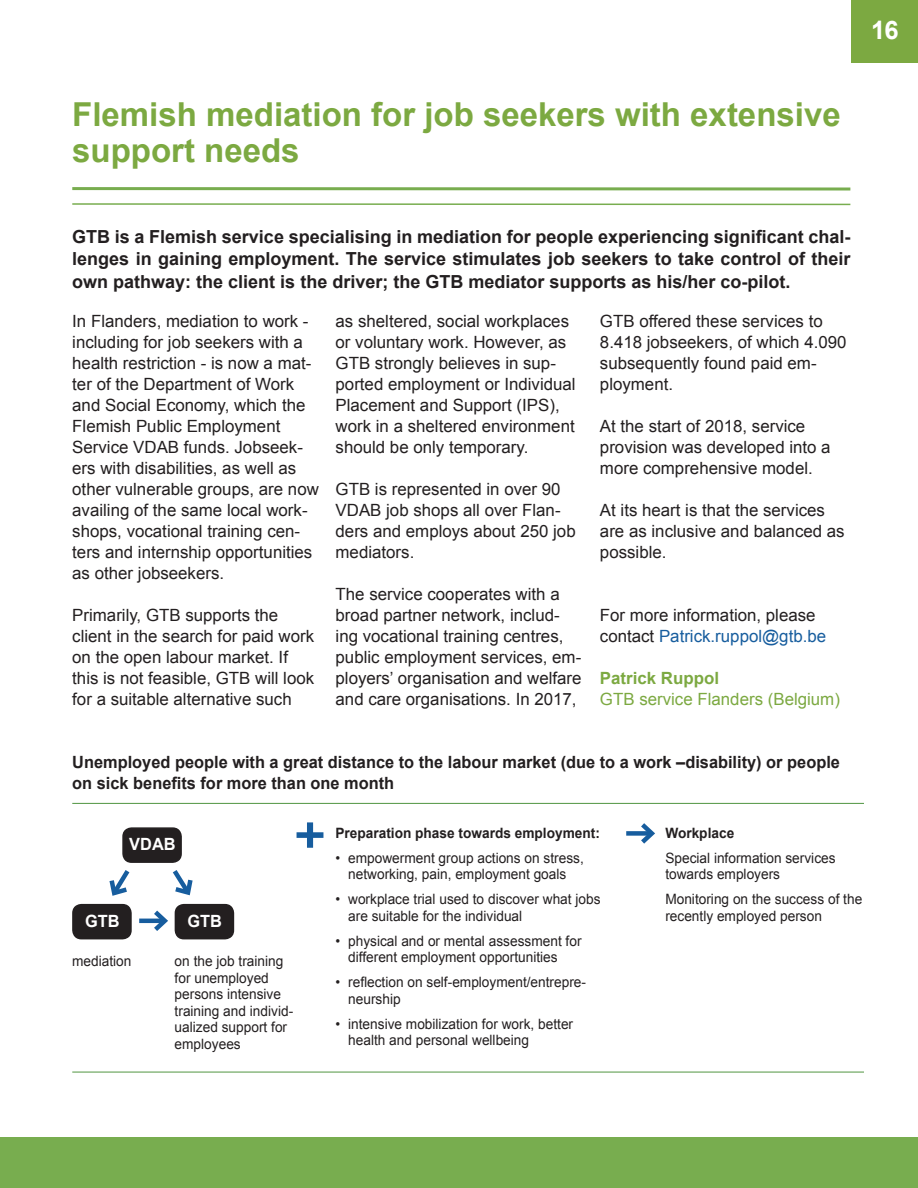
<style>
.page{position:relative;width:918px;height:1188px;background:#fff}
.page>*{position:absolute;margin:0;border:0;box-sizing:border-box;transform-origin:0 0}
.t1{font:500 72px "Agenda";color:#175d9e}
.t2{font:700 33px/36px "Arial";color:#7ca941}
.t3{font:700 25.5px "Arial";color:#fff}
.t4{font:700 18px/22.5px "Arial";color:#231f20;text-align:justify}
.t5{font:16.8px/21px "Arial";color:#231f20}
.t6{font:700 16.8px/21px "Arial";color:#231f20}
.t7{font:16.8px "Arial";color:#7ca941}
.t8{font:700 16.8px "Arial";color:#7ca941}
.t9{font:700 16.8px "Arial";color:#fff}
.t10{font:14.25px/16.5px "Arial";color:#231f20;scale:.96 1}
.t11{font:700 14.25px "Arial";color:#231f20;scale:.96 1}
.s1{color:#175d9e}
</style>
<div class="page">
<div style="left:851px;top:0;width:67px;height:63px;background:#7ca941"></div>
<hr style="left:72px;top:203px;width:778px;height:2px;background:#78ad4f">
<svg style="left:72px;top:187px;width:778px;height:4px;background:#99c17a"></svg>
<div style="left:0;top:1138px;width:918px;height:50px;background:#78ad4f"></div>
<div style="left:123px;top:828px;width:58px;height:34px;background:#231f20;border-radius:9px"></div>
<div style="left:122px;top:827px;width:60px;height:36px;border:2px solid #231f20;border-radius:9px"></div>
<div style="left:175px;top:905px;width:58px;height:34px;background:#231f20;border-radius:9px"></div>
<div style="left:175px;top:904px;width:59px;height:35px;border:2px solid #231f20;border-radius:9px"></div>
<div style="left:73px;top:905px;width:58px;height:34px;background:#231f20;border-radius:9px"></div>
<div style="left:72px;top:904px;width:60px;height:35px;border:2px solid #231f20;border-radius:9px"></div>
<svg style="left:172px;top:870px;width:21px;height:26px"></svg>
<hr style="left:139px;top:919px;width:26px;height:4px;background:#175d9e">
<svg style="left:149px;top:910px;width:19px;height:21px"></svg>
<div style="left:626px;top:831px;width:26px;height:5px;background:#175d9e"></div>
<svg style="left:636px;top:823px;width:19px;height:21px"></svg>
<svg style="left:109px;top:870px;width:21px;height:26px"></svg>
<hr style="left:72px;top:803px;width:792px;height:1px;background:#509541">
<hr style="left:72px;top:1072px;width:792px;height:1px;background:#509541">
<h3 class="t3" style="left:871px;top:14px;width:26px">116</h3>
<h2 class="t2" style="left:72px;top:98px;width:770px">Flemish mediation for job seekers with extensive support needs</h2>
<p class="t4" style="left:72px;top:226px;width:780px">GTB is a Flemish service specialising in mediation for people experiencing significant chal&shy;lenges in gaining employment. The service stimulates job seekers to take control of their own pathway: the client is the driver; the GTB mediator supports as his/her co-pilot.</p>
<p class="t5" style="left:72px;top:311px;width:248px">In Flanders, mediation to work - including for job seekers with a health restriction - is now a mat&shy;ter of the Department of Work and Social Economy, which the<br>Flemish Public Employment<br>Service VDAB funds. Jobseek&shy;ers with disabilities, as well as other vulnerable groups, are now availing of the same local work&shy;shops, vocational training cen&shy;ters and internship opportunities as other jobseekers.</p>
<p class="t5" style="left:72px;top:605px;width:243px">Primarily, GTB supports the client in the search for paid work on the open labour market. If this is not feasible, GTB will look for a suitable alternative such</p>
<p class="t5" style="left:336px;top:311px;width:242px">as sheltered, social workplaces or voluntary work. However, as<br>GTB strongly believes in sup&shy;ported employment or Individual<br>Placement and Support (IPS), work in a sheltered environment should be only temporary.</p>
<p class="t5" style="left:336px;top:479px;width:242px">GTB is represented in over 90<br>VDAB job shops all over Flan&shy;ders and employs about 250 job mediators.</p>
<p class="t5" style="left:336px;top:584px;width:248px">The service cooperates with a broad partner network, includ&shy;ing vocational training centres, public employment services, em&shy;ployers’ organisation and welfare and care organisations. In 2017,</p>
<p class="t5" style="left:600px;top:311px;width:248px">GTB offered these services to<br>8.418 jobseekers, of which 4.090 subsequently found paid em&shy;ployment.</p>
<p class="t5" style="left:600px;top:416px;width:232px">At the start of 2018, service provision was developed into a more comprehensive model.</p>
<p class="t5" style="left:600px;top:500px;width:246px">At its heart is that the services are as inclusive and balanced as possible.</p>
<p class="t5" style="left:600px;top:605px;width:228px">For more information, please contact <span class="s1">Patrick.ruppol@gtb.be</span></p>
<p class="t8" style="left:600px;top:667px;width:121px">Patrick Ruppol</p>
<p class="t7" style="left:600px;top:688px;width:242px">GTB service Flanders (Belgium)</p>
<p class="t6" style="left:72px;top:752px;width:769px">Unemployed people with a great distance to the labour market (due to a work –disability) or people on sick benefits for more than one month</p>
<p class="t9" style="left:129px;top:833px;width:48px">VDAB</p>
<p class="t9" style="left:85px;top:910px;width:36px">GTB</p>
<p class="t9" style="left:188px;top:910px;width:36px">GTB</p>
<h1 class="t1" style="left:294px;top:788px;width:34px">+</h1>
<p class="t10" style="left:72px;top:953px;width:63px">mediation</p>
<p class="t10" style="left:175px;top:953px;width:125px">on the job training for unemployed persons intensive training and individ&shy;ualized support for employees</p>
<p class="t11" style="left:335px;top:823px;width:277px">Preparation phase towards employment:</p>
<p class="t10" style="left:335px;top:850px;width:260px;text-align:center">• empowerment group actions on stress, networking, pain, employment goals</p>
<p class="t10" style="left:348px;top:891px;width:264px;text-indent:-13px">• workplace trial used to discover what jobs are suitable for the individual</p>
<p class="t10" style="left:348px;top:933px;width:245px;text-indent:-13px">• physical and or mental assessment for different employment opportunities</p>
<p class="t10" style="left:348px;top:974px;width:249px;text-indent:-13px">• reflection on self-employment/entrepre&shy;neurship</p>
<p class="t10" style="left:348px;top:1016px;width:236px;text-indent:-13px">• intensive mobilization for work, better health and personal wellbeing</p>
<p class="t11" style="left:665px;top:823px;width:73px">Workplace</p>
<p class="t10" style="left:665px;top:850px;width:179px">Special information services towards employers</p>
<p class="t10" style="left:665px;top:891px;width:207px">Monitoring on the success of the recently employed person</p>
</div>
